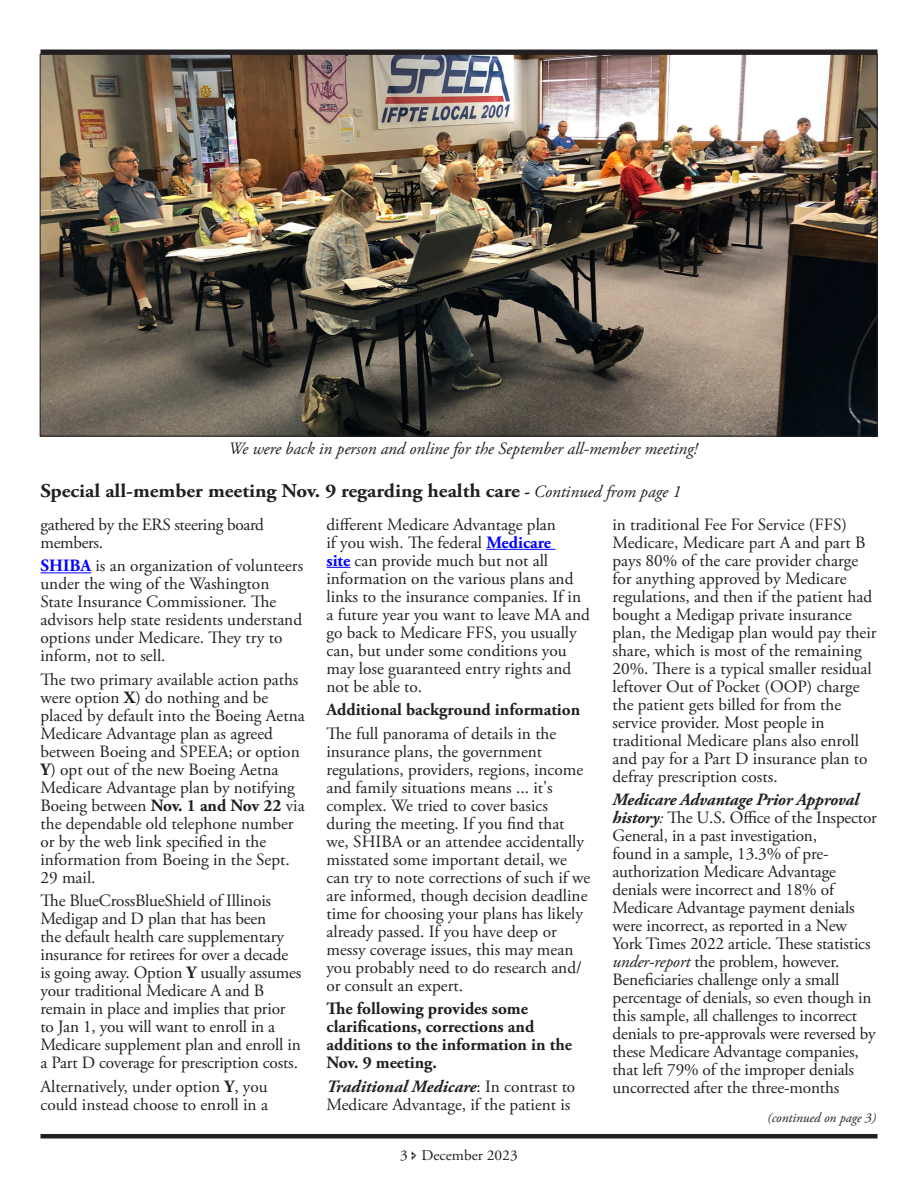
<style>
.page{position:relative;width:918px;height:1188px;background:#fff}
.page>*{position:absolute;margin:0;border:0;box-sizing:border-box;transform-origin:0 0}
.ERS_Body__new{font:700 19.5px "Adobe Garamond Pro";color:#231f20;scale:1.07 1}
.ERS_Body__new-2{font:17.25px/18px "Adobe Garamond Pro";color:#231f20}
.ERS_Body__new-3{font:700 17.25px/18px "Adobe Garamond Pro";color:#231f20}
.ERS_Body__new-4{font:italic 17.25px "Adobe Garamond Pro";color:#231f20}
.ERS_Body__new-5{font:17.25px/18px "Adobe Garamond Pro";letter-spacing:-.02em;color:#231f20}
.t1{font:15px "Adobe Garamond Pro";color:#231f20}
.ERS_Body__new-6{font:italic 13.5px "Adobe Garamond Pro";color:#231f20}
.s1{font-style:italic;font-size:17.25px}
.s2{font-weight:400;font-style:italic;font-size:17.25px}
.s3{font-weight:700;color:#00f}
.s4{font-weight:700;font-style:italic}
.s5{font-weight:700}
.s6{font-style:italic}
</style>
<div class="page">
<hr style="left:40px;top:1134px;width:838px;height:4px;background:#231f20">
<hr style="left:40px;top:50px;width:838px;height:4px;background:#231f20">
<img style="left:42px;top:56px;width:834px;height:378px">
<hr style="left:40px;top:572px;width:51px;height:1px;background:#00f">
<hr style="left:486px;top:549px;width:69px;height:1px;background:#00f">
<svg style="left:327px;top:567px;width:23px;height:1px"></svg>
<p class="ERS_Body__new-4" style="left:228px;top:438px;width:470px">We were back in person and online for the September all-member meeting!</p>
<p class="ERS_Body__new" style="left:40px;top:479px;width:600px">Special all-member meeting Nov. 9 regarding health care <span class="s1">-</span> <span class="s2">Continued from page 1</span></p>
<p class="ERS_Body__new-2" style="left:327px;top:516px;width:265px">different Medicare Advantage plan<br>if you wish. The federal <span class="s3">Medicare<br>site</span> can provide much but not all information on the various plans and links to the insurance companies. If in a future year you want to leave MA and go back to Medicare FFS, you usually can, but under some conditions you may lose guaranteed entry rights and not be able to.</p>
<p class="ERS_Body__new-3" style="left:327px;top:701px;width:255px">Additional background information</p>
<p class="ERS_Body__new-2" style="left:327px;top:725px;width:265px">The full panorama of details in the insurance plans, the government regulations, providers, regions, income and family situations means ... it's complex. We tried to cover basics during the meeting. If you find that we, SHIBA or an attendee accidentally misstated some important detail, we can try to note corrections of such if we are informed, though decision deadline time for choosing your plans has likely already passed. If you have deep or messy coverage issues, this may mean you probably need to do research and/ or consult an expert.</p>
<p class="ERS_Body__new-3" style="left:327px;top:1000px;width:247px">The following provides some clarifications, corrections and additions to the information in the<br>Nov. 9 meeting.</p>
<p class="ERS_Body__new-2" style="left:327px;top:1078px;width:250px"><span class="s4">Traditional Medicare</span>: In contrast to<br>Medicare Advantage, if the patient is</p>
<p class="ERS_Body__new-5" style="left:40px;top:516px;width:225px">gathered by the ERS steering board members.</p>
<p class="ERS_Body__new-2" style="left:40px;top:557px;width:264px"><span class="s3">SHIBA</span> is an organization of volunteers under the wing of the Washington State Insurance Commissioner. The advisors help state residents understand options under Medicare. They try to inform, not to sell.</p>
<p class="ERS_Body__new-2" style="left:40px;top:671px;width:266px">The two primary available action paths were option <span class="s5">X</span>) do nothing and be placed by default into the Boeing Aetna Medicare Advantage plan as agreed between Boeing and SPEEA; or option <span class="s5">Y</span>) opt out of the new Boeing Aetna Medicare Advantage plan by notifying Boeing between <span class="s5">Nov. 1 and Nov 22</span> via the dependable old telephone number or by the web link specified in the information from Boeing in the Sept.<br>29 mail.</p>
<p class="ERS_Body__new-2" style="left:40px;top:892px;width:262px">The BlueCrossBlueShield of Illinois Medigap and D plan that has been<br>the default health care supplementary insurance for retirees for over a decade is going away. Option <span class="s5">Y</span> usually assumes your traditional Medicare A and B remain in place and implies that prior to Jan 1, you will want to enroll in a Medicare supplement plan and enroll in a Part D coverage for prescription costs.</p>
<p class="ERS_Body__new-2" style="left:40px;top:1078px;width:229px">Alternatively, under option <span class="s5">Y</span>, you could instead choose to enroll in a</p>
<p class="ERS_Body__new-2" style="left:612px;top:516px;width:266px">in traditional Fee For Service (FFS)<br>Medicare, Medicare part A and part B pays 80% of the care provider charge for anything approved by Medicare regulations, and then if the patient had bought a Medigap private insurance plan, the Medigap plan would pay their share, which is most of the remaining 20%. There is a typical smaller residual leftover Out of Pocket (OOP) charge the patient gets billed for from the service provider. Most people in traditional Medicare plans also enroll and pay for a Part D insurance plan to defray prescription costs.</p>
<p class="ERS_Body__new-2" style="left:612px;top:791px;width:266px"><span class="s4">Medicare Advantage Prior Approval history</span><span class="s6">:</span> The U.S. Office of the Inspector General, in a past investigation,<br>found in a sample, 13.3% of pre&shy;authorization Medicare Advantage denials were incorrect and 18% of Medicare Advantage payment denials were incorrect, as reported in a New York Times 2022 article. These statistics <span class="s6">under-report</span> the problem, however.<br>Beneficiaries challenge only a small percentage of denials, so even though in this sample, all challenges to incorrect denials to pre-approvals were reversed by these Medicare Advantage companies, that left 79% of the improper denials uncorrected after the three-months</p>
<p class="ERS_Body__new-6" style="left:767px;top:1109px;width:110px">(continued on page 3)</p>
<p class="t1" style="left:400px;top:1146px;width:119px">3 December 2023</p>
</div>
